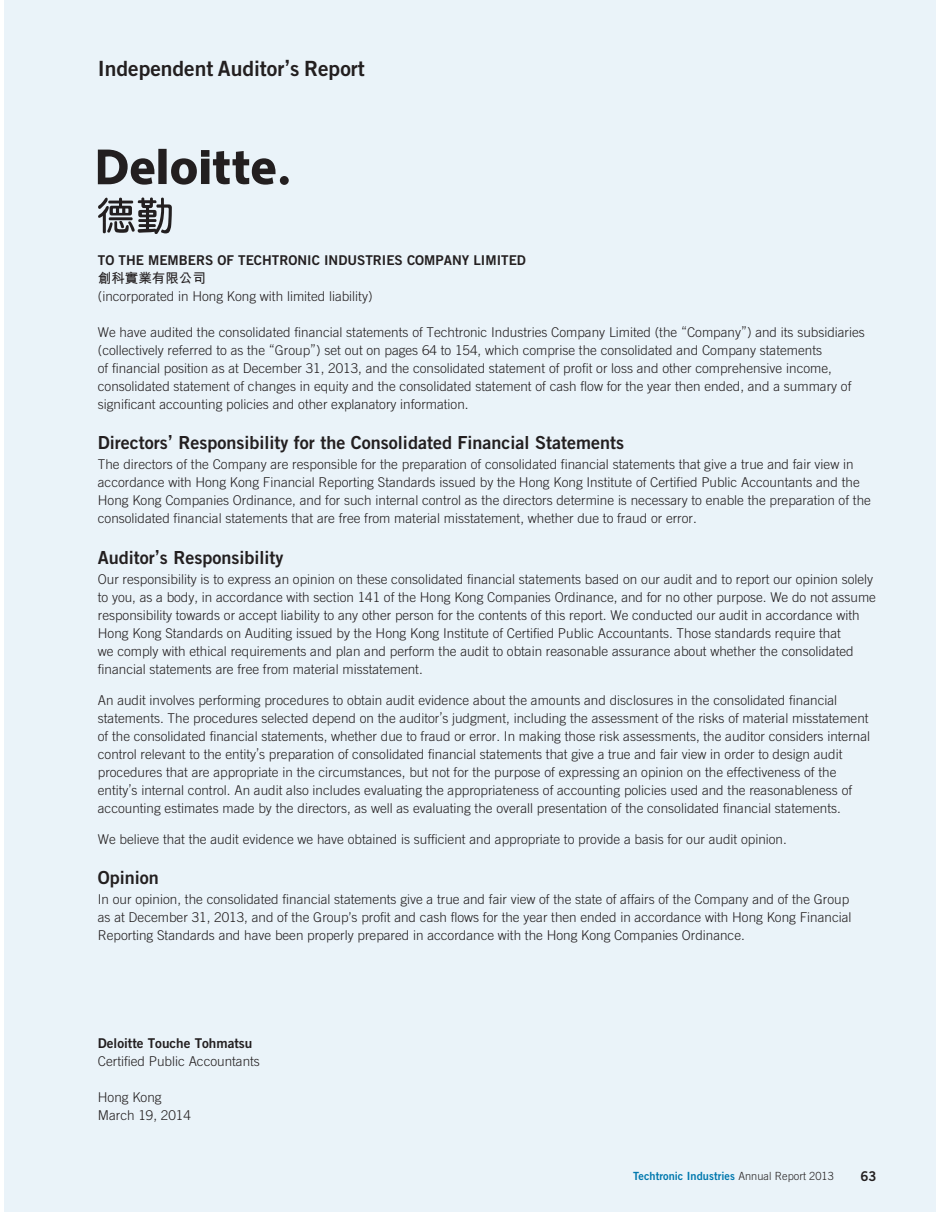
<style>
.page{position:relative;width:936px;height:1212px;background:#fff}
.page>*{position:absolute;margin:0;border:0;box-sizing:border-box;transform-origin:0 0}
.t1{font:21px "Trade Gothic LT Std Bd 2";color:#231f20}
._3__標題{font:18px "Trade Gothic LT Std Bd 2";color:#231f20}
._1__內文{font:300 13.5px/18px "Trade Gothic LT Std";color:#231f20}
._1__內文-2{font:13.5px "Trade Gothic LT Std Bd 2";color:#231f20}
._1__內文-3{font:700 13.5px "M Hei HK";color:#231f20}
._99_page_no{font:13.5px "Trade Gothic LT Std Bd 2";color:#231f20}
.t2{font:11.25px "Trade Gothic LT Std Bd 2";letter-spacing:.005em;color:#0078ae}
.s1{font-family:"Trade Gothic LT Std";font-weight:300;color:#231f20}
</style>
<div class="page">
<div style="left:4px;top:0;width:931px;height:1212px;background:#eaf3f9"></div>
<svg style="left:98px;top:149px;width:191px;height:36px"></svg>
<svg style="left:98px;top:197px;width:74px;height:37px"></svg>
<h1 class="t1" style="left:98px;top:56px;width:268px">Independent Auditor’s Report</h1>
<p class="_1__內文-2" style="left:98px;top:252px;width:429px">TO THE MEMBERS OF TECHTRONIC INDUSTRIES COMPANY LIMITED</p>
<p class="_1__內文-3" style="left:98px;top:268px;width:110px">創科實業有限公司</p>
<p class="_1__內文" style="left:98px;top:287px;width:276px">(incorporated in Hong Kong with limited liability)</p>
<p class="_1__內文" style="left:98px;top:323px;width:768px">We have audited the consolidated financial statements of Techtronic Industries Company Limited (the “Company”) and its subsidiaries (collectively referred to as the “Group”) set out on pages 64 to 154, which comprise the consolidated and Company statements<br>of financial position as at December 31, 2013, and the consolidated statement of profit or loss and other comprehensive income, consolidated statement of changes in equity and the consolidated statement of cash flow for the year then ended, and a summary of significant accounting policies and other explanatory information.</p>
<p class="_3__標題" style="left:98px;top:432px;width:527px">Directors’ Responsibility for the Consolidated Financial Statements</p>
<p class="_1__內文" style="left:98px;top:455px;width:774px">The directors of the Company are responsible for the preparation of consolidated financial statements that give a true and fair view in accordance with Hong Kong Financial Reporting Standards issued by the Hong Kong Institute of Certified Public Accountants and the Hong Kong Companies Ordinance, and for such internal control as the directors determine is necessary to enable the preparation of the consolidated financial statements that are free from material misstatement, whether due to fraud or error.</p>
<p class="_3__標題" style="left:98px;top:546px;width:187px">Auditor’s Responsibility</p>
<p class="_1__內文" style="left:98px;top:570px;width:779px">Our responsibility is to express an opinion on these consolidated financial statements based on our audit and to report our opinion solely to you, as a body, in accordance with section 141 of the Hong Kong Companies Ordinance, and for no other purpose. We do not assume responsibility towards or accept liability to any other person for the contents of this report. We conducted our audit in accordance with Hong Kong Standards on Auditing issued by the Hong Kong Institute of Certified Public Accountants. Those standards require that<br>we comply with ethical requirements and plan and perform the audit to obtain reasonable assurance about whether the consolidated financial statements are free from material misstatement.</p>
<p class="_1__內文" style="left:98px;top:691px;width:773px">An audit involves performing procedures to obtain audit evidence about the amounts and disclosures in the consolidated financial statements. The procedures selected depend on the auditor’s judgment, including the assessment of the risks of material misstatement of the consolidated financial statements, whether due to fraud or error. In making those risk assessments, the auditor considers internal control relevant to the entity’s preparation of consolidated financial statements that give a true and fair view in order to design audit procedures that are appropriate in the circumstances, but not for the purpose of expressing an opinion on the effectiveness of the entity’s internal control. An audit also includes evaluating the appropriateness of accounting policies used and the reasonableness of accounting estimates made by the directors, as well as evaluating the overall presentation of the consolidated financial statements.</p>
<p class="_1__內文" style="left:98px;top:830px;width:690px">We believe that the audit evidence we have obtained is sufficient and appropriate to provide a basis for our audit opinion.</p>
<p class="_3__標題" style="left:98px;top:866px;width:63px">Opinion</p>
<p class="_1__內文" style="left:98px;top:890px;width:755px">In our opinion, the consolidated financial statements give a true and fair view of the state of affairs of the Company and of the Group as at December 31, 2013, and of the Group’s profit and cash flows for the year then ended in accordance with Hong Kong Financial<br>Reporting Standards and have been properly prepared in accordance with the Hong Kong Companies Ordinance.</p>
<p class="_1__內文-2" style="left:98px;top:1035px;width:156px">Deloitte Touche Tohmatsu</p>
<p class="_1__內文" style="left:98px;top:1052px;width:164px">Certified Public Accountants</p>
<p class="_1__內文" style="left:98px;top:1088px;width:65px">Hong Kong</p>
<p class="_1__內文" style="left:98px;top:1106px;width:95px">March 19, 2014</p>
<p class="t2" style="left:633px;top:1169px;width:202px">Techtronic Industries <span class="s1">Annual Report 2013</span></p>
<p class="_99_page_no" style="left:860px;top:1167px;width:18px">63</p>
</div>
